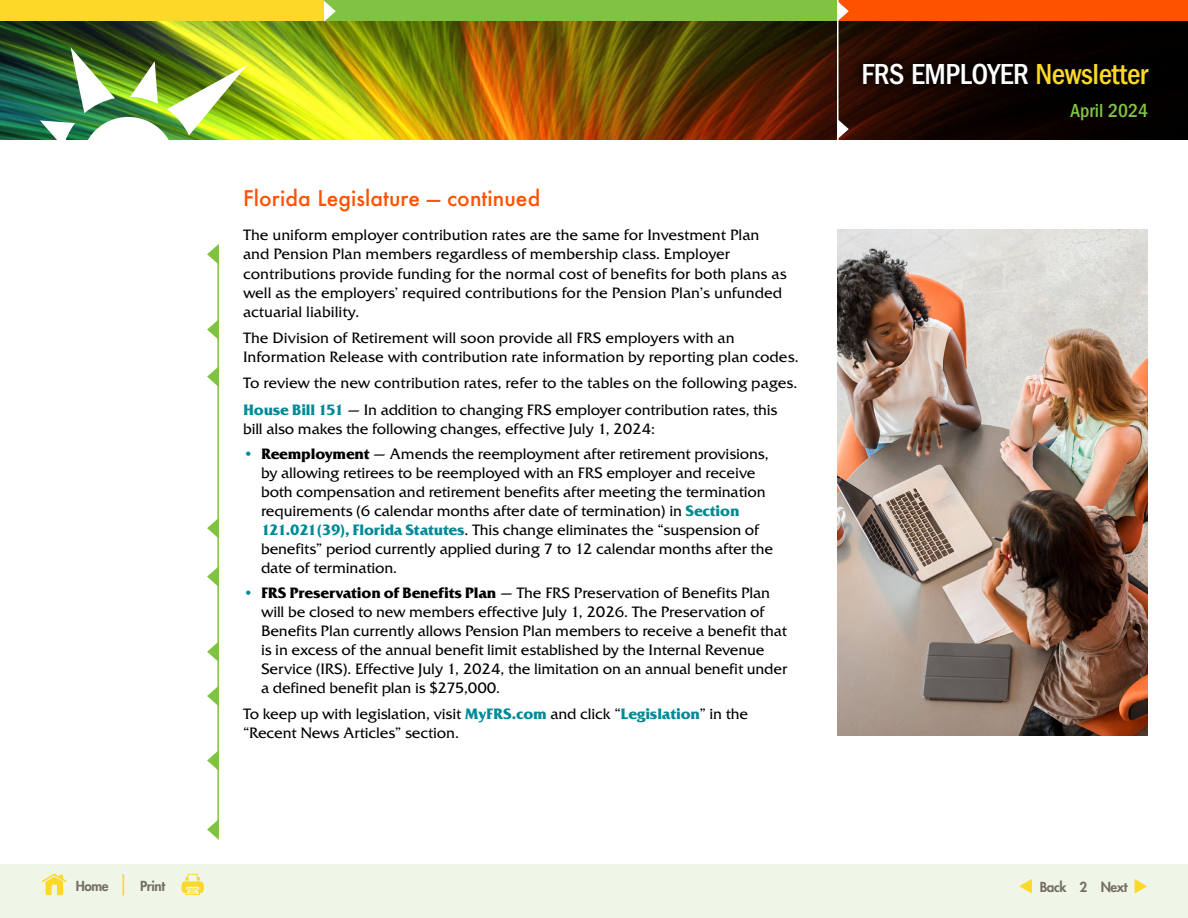
<style>
.page{position:relative;width:1188px;height:918px;background:#fff}
.page>*{position:absolute;margin:0;border:0;box-sizing:border-box;transform-origin:0 0}
.t1{font:500 condensed 30px "Franklin Gothic";letter-spacing:-.015em;color:#fff}
.t2{font:500 21px "Futura";letter-spacing:.005em;color:#ff5200}
.t3{font:500 condensed 19.5px "Franklin Gothic";color:#80c342}
.t4{font:15px/19px "Friz Quadrata";letter-spacing:-.01em;color:#000}
.t5{font:800 13.5px "Futura";letter-spacing:-.03em;color:#756e64}
.s1{font-weight:700;color:#008996}
.s2{color:#008996}
.s3{font-weight:700}
.s4{color:#fcd828}
</style>
<div class="page">
<img style="left:0;top:21px;width:1188px;height:119px">
<div style="left:0;top:0;width:329px;height:21px;background:#fcd828"></div>
<div style="left:324px;top:0;width:518px;height:21px;background:#80c342"></div>
<div style="left:838px;top:0;width:350px;height:21px;background:#ff5200"></div>
<svg style="left:324px;top:1px;width:12px;height:21px"></svg>
<svg style="left:838px;top:1px;width:11px;height:21px"></svg>
<svg style="left:838px;top:119px;width:11px;height:21px"></svg>
<hr style="left:837px;top:0;width:1px;height:153px;background:#fff">
<svg style="left:853px;top:54px;width:305px;height:40px;background:#0b0200"></svg>
<svg style="left:130px;top:61px;width:28px;height:43px"></svg>
<svg style="left:71px;top:47px;width:44px;height:66px"></svg>
<img style="left:167px;top:65px;width:80px;height:70px">
<svg style="left:40px;top:120px;width:35px;height:20px"></svg>
<div style="left:81px;top:117px;width:94px;height:94px;background:#fff;border-radius:50%"></div>
<img style="left:837px;top:230px;width:310px;height:506px">
<div style="left:0;top:864px;width:1188px;height:54px;background:#eff6e8"></div>
<svg style="left:123px;top:874px;width:1px;height:21px"></svg>
<svg style="left:181px;top:874px;width:23px;height:21px"></svg>
<svg style="left:42px;top:874px;width:25px;height:21px"></svg>
<svg style="left:1019px;top:879px;width:13px;height:15px"></svg>
<svg style="left:1135px;top:879px;width:12px;height:15px"></svg>
<svg style="left:207px;top:244px;width:12px;height:19px"></svg>
<hr style="left:217px;top:246px;width:2px;height:590px;background:#80c342">
<svg style="left:207px;top:566px;width:12px;height:21px"></svg>
<svg style="left:207px;top:641px;width:12px;height:21px"></svg>
<svg style="left:207px;top:686px;width:11px;height:20px"></svg>
<svg style="left:207px;top:750px;width:12px;height:21px"></svg>
<svg style="left:207px;top:319px;width:12px;height:21px"></svg>
<svg style="left:207px;top:819px;width:12px;height:21px"></svg>
<svg style="left:207px;top:366px;width:12px;height:21px"></svg>
<svg style="left:207px;top:518px;width:12px;height:21px"></svg>
<h2 class="t2" style="left:243px;top:184px;width:299px">Florida Legislature — continued</h2>
<p class="t4" style="left:243px;top:225px;width:545px">The uniform employer contribution rates are the same for Investment Plan and Pension Plan members regardless of membership class. Employer contributions provide funding for the normal cost of benefits for both plans as well as the employers’ required contributions for the Pension Plan’s unfunded actuarial liability.</p>
<p class="t4" style="left:243px;top:328px;width:557px">The Division of Retirement will soon provide all FRS employers with an<br>Information Release with contribution rate information by reporting plan codes.</p>
<p class="t4" style="left:243px;top:369px;width:556px;line-height:27.2px">To review the new contribution rates, refer to the tables on the following pages.<br><span class="s1">House Bill 151</span> — In addition to changing FRS employer contribution rates, this</p>
<p class="t4" style="left:243px;top:419px;width:413px">bill also makes the following changes, effective July 1, 2024:</p>
<p class="t4" style="left:261px;top:444px;width:514px;text-indent:-18px"><span class="s2">•</span> <span class="s3">Reemployment</span> — Amends the reemployment after retirement provisions, by allowing retirees to be reemployed with an FRS employer and receive both compensation and retirement benefits after meeting the termination requirements (6 calendar months after date of termination) in <span class="s1">Section 121.021(39), Florida Statutes</span>. This change eliminates the “suspension of benefits” period currently applied during 7 to 12 calendar months after the date of termination.</p>
<p class="t4" style="left:261px;top:583px;width:528px;text-indent:-18px"><span class="s2">•</span> <span class="s3">FRS Preservation of Benefits Plan</span> — The FRS Preservation of Benefits Plan will be closed to new members effective July 1, 2026. The Preservation of Benefits Plan currently allows Pension Plan members to receive a benefit that is in excess of the annual benefit limit established by the Internal Revenue Service (IRS). Effective July 1, 2024, the limitation on an annual benefit under a defined benefit plan is $275,000.</p>
<p class="t4" style="left:243px;top:704px;width:507px">To keep up with legislation, visit <span class="s1">MyFRS.com</span> and click “<span class="s1">Legislation</span>” in the “Recent News Articles” section.</p>
<h1 class="t1" style="left:861px;top:57px;width:288px">FRS EMPLOYER <span class="s4">Newsletter</span></h1>
<h3 class="t3" style="left:1070px;top:99px;width:79px">April 2024</h3>
<p class="t5" style="left:76px;top:878px;width:34px">Home</p>
<p class="t5" style="left:140px;top:878px;width:26px">Print</p>
<p class="t5" style="left:1040px;top:878px;width:89px">Back 2 Next</p>
</div>
